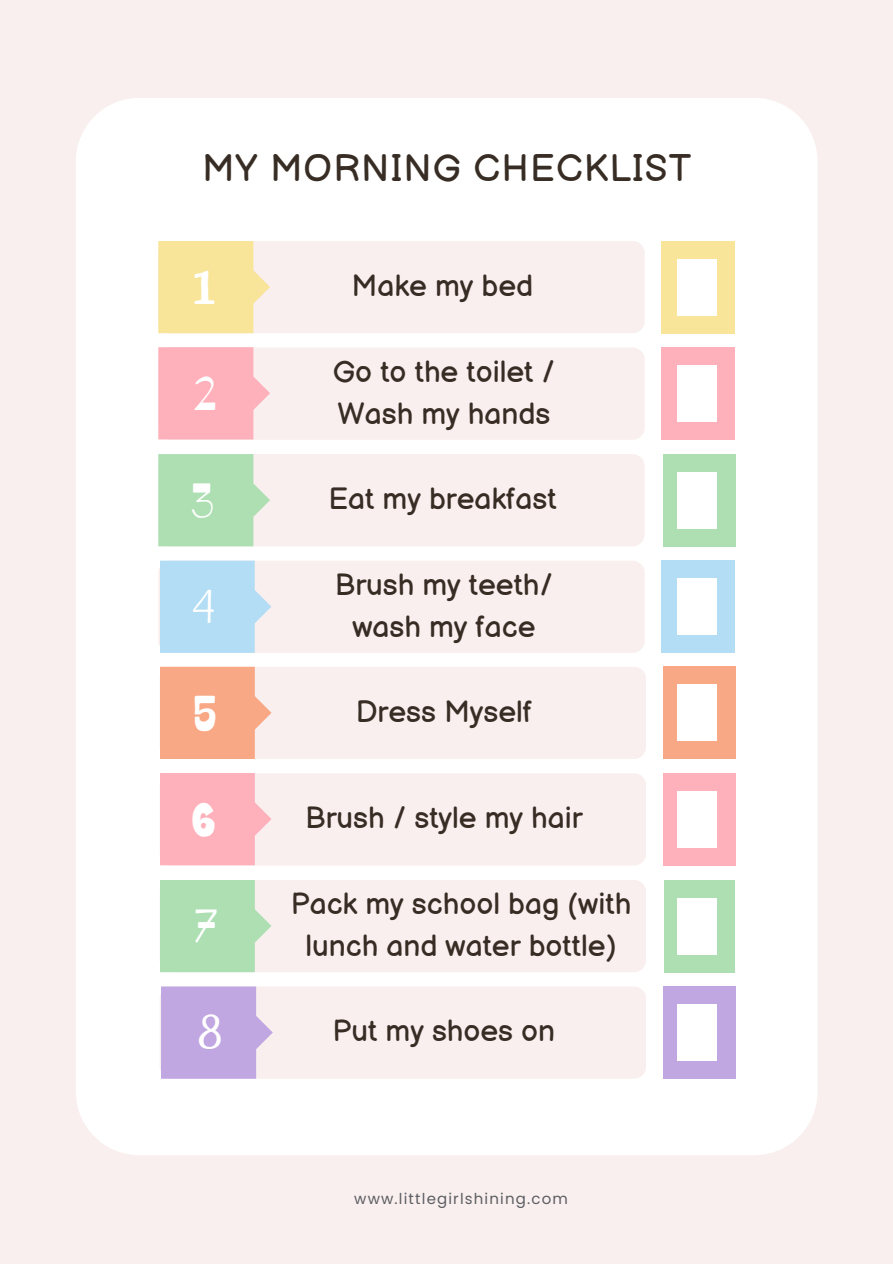
<style>
.page{position:relative;width:893px;height:1264px;background:#fff}
.page>*{position:absolute;margin:0;border:0;box-sizing:border-box;transform-origin:0 0}
.t1{font:47.25px "Barriecito";color:#fff}
.t2{font:37.5px "Balsamiq Sans";letter-spacing:.03em;color:#372d24}
.t3{font:30px/41.7px "Balsamiq Sans";color:#372d24;text-align:center}
.t4{font:15px "Poppins";letter-spacing:.075em;color:#5c5e62}
</style>
<div class="page">
<div style="left:0;top:0;width:892px;height:1263px;background:#faefef"></div>
<div style="left:76px;top:98px;width:741px;height:1057px;background:#fff;border-radius:64px"></div>
<div style="left:158px;top:241px;width:486px;height:92px;background:#faefef;border-radius:12px"></div>
<div style="left:158px;top:347px;width:486px;height:93px;background:#faefef;border-radius:12px"></div>
<div style="left:158px;top:454px;width:486px;height:92px;background:#faefef;border-radius:12px"></div>
<div style="left:158px;top:560px;width:486px;height:93px;background:#faefef;border-radius:12px"></div>
<svg style="left:158px;top:241px;width:112px;height:92px;background:#f8e6a4"></svg>
<svg style="left:158px;top:347px;width:112px;height:92px;background:#feb8c1"></svg>
<svg style="left:158px;top:454px;width:112px;height:92px;background:#b6e0ba"></svg>
<svg style="left:160px;top:560px;width:111px;height:93px;background:#bbdff3"></svg>
<div style="left:661px;top:241px;width:74px;height:92px;background:#f8e59a"></div>
<div style="left:661px;top:347px;width:74px;height:93px;background:#ffb1bb"></div>
<div style="left:663px;top:454px;width:72px;height:92px;background:#addfb3"></div>
<div style="left:661px;top:560px;width:74px;height:93px;background:#b3ddf4"></div>
<div style="left:160px;top:666px;width:486px;height:93px;background:#faefef;border-radius:12px"></div>
<div style="left:160px;top:773px;width:486px;height:92px;background:#faefef;border-radius:12px"></div>
<div style="left:160px;top:879px;width:486px;height:93px;background:#faefef;border-radius:12px"></div>
<div style="left:160px;top:986px;width:486px;height:92px;background:#faefef;border-radius:12px"></div>
<svg style="left:160px;top:667px;width:111px;height:92px;background:#f8b091"></svg>
<svg style="left:160px;top:773px;width:111px;height:92px;background:#feb8c1"></svg>
<svg style="left:160px;top:880px;width:111px;height:92px;background:#b6e0ba"></svg>
<svg style="left:161px;top:986px;width:112px;height:92px;background:#c7afe3"></svg>
<div style="left:663px;top:666px;width:72px;height:93px;background:#f8a885"></div>
<div style="left:663px;top:773px;width:72px;height:92px;background:#ffb1bb"></div>
<div style="left:664px;top:879px;width:71px;height:93px;background:#addfb3"></div>
<div style="left:663px;top:986px;width:72px;height:92px;background:#c1a7e2"></div>
<div style="left:677px;top:259px;width:39px;height:56px;background:#fff"></div>
<div style="left:677px;top:365px;width:39px;height:57px;background:#fff"></div>
<div style="left:677px;top:472px;width:39px;height:56px;background:#fff"></div>
<div style="left:677px;top:578px;width:39px;height:57px;background:#fff"></div>
<div style="left:677px;top:684px;width:39px;height:57px;background:#fff"></div>
<div style="left:677px;top:791px;width:39px;height:56px;background:#fff"></div>
<div style="left:677px;top:897px;width:39px;height:57px;background:#fff"></div>
<div style="left:677px;top:1004px;width:39px;height:56px;background:#fff"></div>
<p class="t2" style="left:202px;top:138px;width:491px">MY MORNING CHECKLIST</p>
<h1 class="t1" style="left:192px;top:254px;width:25px">1</h1>
<h1 class="t1" style="left:193px;top:361px;width:25px">2</h1>
<h1 class="t1" style="left:190px;top:467px;width:25px">3</h1>
<h1 class="t1" style="left:192px;top:574px;width:25px">4</h1>
<h1 class="t1" style="left:193px;top:680px;width:25px">5</h1>
<h1 class="t1" style="left:192px;top:786px;width:25px">6</h1>
<h1 class="t1" style="left:193px;top:893px;width:25px">7</h1>
<h1 class="t1" style="left:198px;top:999px;width:25px">8</h1>
<p class="t3" style="left:351px;top:264px;width:183px">Make my bed</p>
<p class="t3" style="left:333px;top:349px;width:224px;text-align:left">Go to the toilet /<br>Wash my hands</p>
<p class="t3" style="left:328px;top:476px;width:229px">Eat my breakfast</p>
<p class="t3" style="left:335px;top:562px;width:220px">Brush my teeth/ wash my face</p>
<p class="t3" style="left:356px;top:689px;width:178px">Dress Myself</p>
<p class="t3" style="left:305px;top:795px;width:279px">Brush / style my hair</p>
<p class="t3" style="left:291px;top:881px;width:342px">Pack my school bag (with lunch and water bottle)</p>
<p class="t3" style="left:332px;top:1008px;width:224px">Put my shoes on</p>
<p class="t4" style="left:354px;top:1189px;width:215px">www.littlegirlshining.com</p>
</div>
